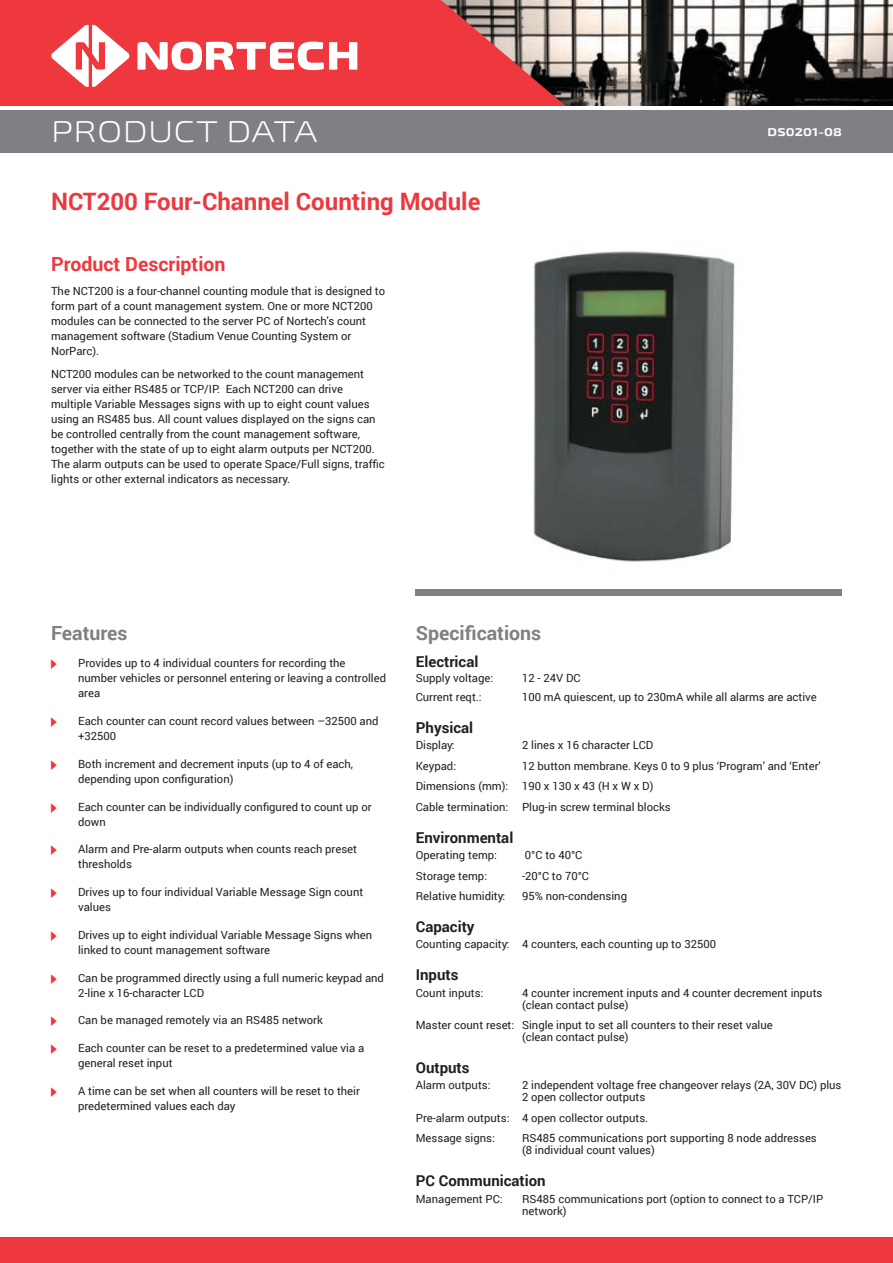
<style>
.page{position:relative;width:893px;height:1263px;background:#fff}
.page>*{position:absolute;margin:0;border:0;box-sizing:border-box;transform-origin:0 0}
.t1{font:300 expanded 30px "Exo 2";letter-spacing:.01em;color:#fff}
.t2{font:700 24px "Roboto";color:#ef373e}
.t3{font:700 19.5px "Roboto";color:#807f83}
.t4{font:700 19.5px "Roboto";color:#ef373e}
.t5{font:700 15px "Roboto";color:#231f20}
.t6{font:900 11.25px/15px "Roboto";color:#231f20}
.t7{font:700 expanded 11.25px "Exo 2";letter-spacing:.01em;color:#fff}
.t8{font:9px "Diamond";color:#ef373e}
</style>
<div class="page">
<img style="left:675px;top:0;width:218px;height:106px">
<div style="left:0;top:110px;width:893px;height:42px;background:#807f83"></div>
<svg style="left:0;top:0;width:675px;height:106px;background:#d24e52"></svg>
<div style="left:0;top:1237px;width:893px;height:26px;background:#ef373e"></div>
<svg style="left:138px;top:42px;width:219px;height:28px"></svg>
<svg style="left:51px;top:25px;width:79px;height:62px"></svg>
<img style="left:533px;top:251px;width:202px;height:311px">
<div style="left:416px;top:589px;width:426px;height:6px;background:#807f83"></div>
<h1 class="t1" style="left:51px;top:114px;width:268px">PRODUCT DATA</h1>
<h2 class="t2" style="left:51px;top:185px;width:431px">NCT200 Four-Channel Counting Module</h2>
<h3 class="t4" style="left:51px;top:251px;width:176px">Product Description</h3>
<p class="t6" style="left:51px;top:283px;width:336px">The NCT200 is a four-channel counting module that is designed to form part of a count management system. One or more NCT200 modules can be connected to the server PC of Nortech's count management software (Stadium Venue Counting System or NorParc).</p>
<p class="t6" style="left:51px;top:366px;width:335px">NCT200 modules can be networked to the count management server via either RS485 or TCP/IP. Each NCT200 can drive multiple Variable Messages signs with up to eight count values using an RS485 bus. All count values displayed on the signs can be controlled centrally from the count management software, together with the state of up to eight alarm outputs per NCT200.<br>The alarm outputs can be used to operate Space/Full signs, traffic lights or other external indicators as necessary.</p>
<p class="t7" style="left:767px;top:125px;width:76px">DS0201-08</p>
<h3 class="t3" style="left:51px;top:619px;width:78px">Features</h3>
<h3 class="t3" style="left:416px;top:619px;width:127px">Specifications</h3>
<p class="t8" style="left:51px;top:660px;width:7px">B</p>
<p class="t6" style="left:78px;top:655px;width:309px">Provides up to 4 individual counters for recording the number vehicles or personnel entering or leaving a controlled area</p>
<p class="t8" style="left:51px;top:717px;width:7px">B</p>
<p class="t6" style="left:78px;top:713px;width:302px">Each counter can count record values between –32500 and +32500</p>
<p class="t8" style="left:51px;top:760px;width:7px">B</p>
<p class="t6" style="left:78px;top:756px;width:276px">Both increment and decrement inputs (up to 4 of each, depending upon configuration)</p>
<p class="t8" style="left:51px;top:803px;width:7px">B</p>
<p class="t6" style="left:78px;top:799px;width:295px">Each counter can be individually configured to count up or down</p>
<p class="t8" style="left:51px;top:846px;width:7px">B</p>
<p class="t6" style="left:78px;top:841px;width:280px">Alarm and Pre-alarm outputs when counts reach preset thresholds</p>
<p class="t8" style="left:51px;top:889px;width:7px">B</p>
<p class="t6" style="left:78px;top:884px;width:287px">Drives up to four individual Variable Message Sign count values</p>
<p class="t8" style="left:51px;top:931px;width:7px">B</p>
<p class="t6" style="left:78px;top:927px;width:296px">Drives up to eight individual Variable Message Signs when linked to count management software</p>
<p class="t8" style="left:51px;top:974px;width:7px">B</p>
<p class="t6" style="left:78px;top:970px;width:307px">Can be programmed directly using a full numeric keypad and<br>2-line x 16-character LCD</p>
<p class="t8" style="left:51px;top:1017px;width:7px">B</p>
<p class="t6" style="left:78px;top:1012px;width:246px">Can be managed remotely via an RS485 network</p>
<p class="t8" style="left:51px;top:1045px;width:7px">B</p>
<p class="t6" style="left:78px;top:1040px;width:288px">Each counter can be reset to a predetermined value via a general reset input</p>
<p class="t8" style="left:51px;top:1087px;width:7px">B</p>
<p class="t6" style="left:78px;top:1083px;width:283px">A time can be set when all counters will be reset to their predetermined values each day</p>
<h3 class="t5" style="left:416px;top:651px;width:64px">Electrical</h3>
<p class="t6" style="left:416px;top:670px;width:79px">Supply voltage:</p>
<p class="t6" style="left:522px;top:670px;width:60px">12 - 24V DC</p>
<p class="t6" style="left:416px;top:689px;width:67px">Current reqt.:</p>
<p class="t6" style="left:522px;top:689px;width:296px">100 mA quiescent, up to 230mA while all alarms are active</p>
<h3 class="t5" style="left:416px;top:717px;width:59px">Physical</h3>
<p class="t6" style="left:416px;top:737px;width:41px">Display:</p>
<p class="t6" style="left:522px;top:737px;width:133px">2 lines x 16 character LCD</p>
<p class="t6" style="left:416px;top:758px;width:42px">Keypad:</p>
<p class="t6" style="left:416px;top:755px;width:407px;line-height:20.5px;text-indent:106px">12 button membrane. Keys 0 to 9 plus ‘Program’ and ‘Enter’<br>Dimensions (mm): 190 x 130 x 43 (H x W x D)<br>Cable termination: Plug-in screw terminal blocks</p>
<h3 class="t5" style="left:416px;top:827px;width:99px">Environmental</h3>
<p class="t6" style="left:416px;top:847px;width:83px">Operating temp:</p>
<p class="t6" style="left:525px;top:847px;width:59px">0°C to 40°C</p>
<p class="t6" style="left:416px;top:867px;width:73px">Storage temp:</p>
<p class="t6" style="left:522px;top:867px;width:68px">-20°C to 70°C</p>
<p class="t6" style="left:416px;top:888px;width:91px">Relative humidity:</p>
<p class="t6" style="left:522px;top:888px;width:106px">95% non-condensing</p>
<h3 class="t5" style="left:416px;top:916px;width:60px">Capacity</h3>
<p class="t6" style="left:416px;top:936px;width:302px">Counting capacity: 4 counters, each counting up to 32500</p>
<h3 class="t5" style="left:416px;top:964px;width:44px">Inputs</h3>
<p class="t6" style="left:416px;top:985px;width:69px">Count inputs:</p>
<p class="t6" style="left:522px;top:986px;width:302px;line-height:12px">4 counter increment inputs and 4 counter decrement inputs (clean contact pulse)</p>
<p class="t6" style="left:522px;top:1019px;width:252px;line-height:12px;text-indent:-106px">Master count reset: Single input to set all counters to their reset value (clean contact pulse)</p>
<h3 class="t5" style="left:416px;top:1057px;width:55px">Outputs</h3>
<p class="t6" style="left:416px;top:1077px;width:76px">Alarm outputs:</p>
<p class="t6" style="left:522px;top:1079px;width:321px;line-height:12px">2 independent voltage free changeover relays (2A, 30V DC) plus<br>2 open collector outputs</p>
<p class="t6" style="left:416px;top:1107px;width:234px;line-height:20.5px">Pre-alarm outputs: 4 open collector outputs.<br>Message signs:</p>
<p class="t6" style="left:522px;top:1132px;width:296px;line-height:12px">RS485 communications port supporting 8 node addresses (8 individual count values)</p>
<h3 class="t5" style="left:416px;top:1170px;width:131px">PC Communication</h3>
<p class="t6" style="left:416px;top:1191px;width:89px">Management PC:</p>
<p class="t6" style="left:522px;top:1192px;width:303px;line-height:12px">RS485 communications port (option to connect to a TCP/IP network)</p>
</div>
